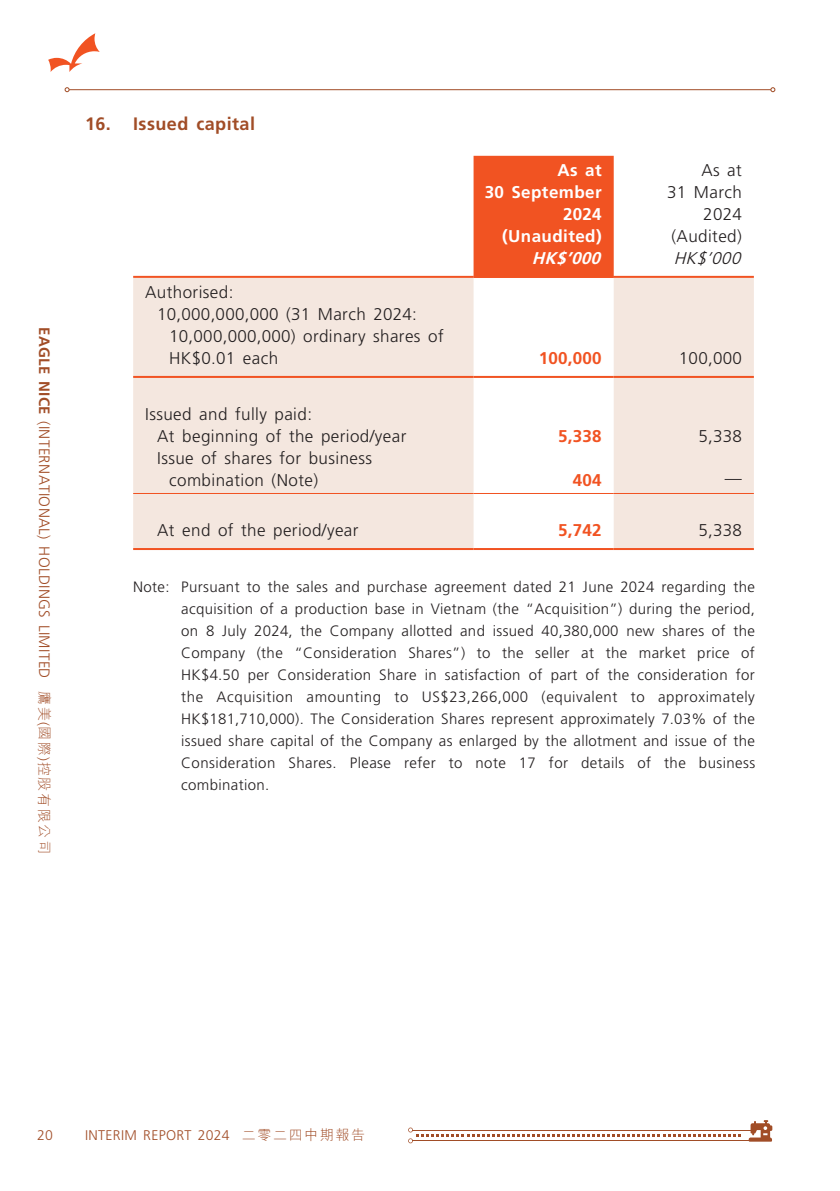
<style>
.page{position:relative;width:840px;height:1191px;background:#fff}
.page>*{position:absolute;margin:0;border:0;box-sizing:border-box;transform-origin:0 0}
._04___H2{font:700 18px "Frutiger LT Std";letter-spacing:.025em;color:#a14d27}
._15_Table_Stub{font:300 17px/22px "Frutiger LT Std";letter-spacing:.025em;color:#231f20}
._01_Body_Text{font:300 17px/22px "Frutiger LT Std";letter-spacing:.02em;color:#231f20;text-align:right}
._01_Body_Text-2{font:700 17px/22px "Frutiger LT Std";letter-spacing:.025em;color:#fff;text-align:right}
._01_Body_Text-3{font:700 17px "Frutiger LT Std";letter-spacing:.015em;color:#f15322}
._01_Body_Text-4{font:italic 700 17px "Frutiger LT Std";color:#fff}
._01_Body_Text-5{font:italic 300 17px "Frutiger LT Std";color:#231f20}
._02_Note_Text{font:300 15px/22px "Frutiger LT Std";letter-spacing:.025em;color:#231f20;text-align:justify}
.t1{font:300 15px "Frutiger LT Std";letter-spacing:.025em;color:#a14d27}
.t2{font:300 14px "Frutiger LT Std";letter-spacing:.025em;color:#a14d27}
.s1{font-weight:700}
.s2{font-family:"M Hei HK";font-size:14px}
.s3{font-size:14px}
.s4{font-family:"M Hei HK"}
</style>
<div class="page">
<svg style="left:48px;top:33px;width:52px;height:39px"></svg>
<hr style="left:412px;top:1129px;width:343px;height:1px;background:#a14d27">
<hr style="left:412px;top:1140px;width:342px;height:1px;background:#a14d27">
<svg style="left:748px;top:1120px;width:23px;height:21px"></svg>
<svg style="left:408px;top:1127px;width:332px;height:16px"></svg>
<hr style="left:69px;top:89px;width:701px;height:1px;background:#a14d27">
<svg style="left:65px;top:87px;width:5px;height:5px"></svg>
<svg style="left:770px;top:87px;width:5px;height:5px"></svg>
<div style="left:473px;top:156px;width:140px;height:120px;background:#f15322"></div>
<svg style="left:133px;top:278px;width:620px;height:270px;fill:#f4e7df"></svg>
<hr style="left:133px;top:276px;width:340px;height:2px;background:#f15322">
<hr style="left:473px;top:276px;width:140px;height:2px;background:#f15322">
<hr style="left:613px;top:276px;width:140px;height:2px;background:#f15322">
<hr style="left:133px;top:376px;width:340px;height:2px;background:#f15322">
<hr style="left:473px;top:376px;width:140px;height:2px;background:#f15322">
<hr style="left:613px;top:376px;width:140px;height:2px;background:#f15322">
<hr style="left:133px;top:493px;width:340px;height:1px;background:#f15322">
<hr style="left:473px;top:493px;width:140px;height:1px;background:#f15322">
<hr style="left:613px;top:493px;width:140px;height:1px;background:#f15322">
<hr style="left:133px;top:548px;width:340px;height:2px;background:#f15322">
<hr style="left:473px;top:548px;width:140px;height:2px;background:#f15322">
<hr style="left:613px;top:548px;width:140px;height:2px;background:#f15322">
<p class="t1" style="left:53px;top:327px;width:528px;rotate:90deg"><span class="s1">EAGLE NICE</span> (INTERNATIONAL) HOLDINGS LIMITED <span class="s2">鷹美</span><span class="s3">(</span><span class="s2">國際</span><span class="s3">)</span><span class="s2">控股有限公司</span></p>
<p class="_04___H2" style="left:85px;top:113px;width:171px">16. Issued capital</p>
<p class="_15_Table_Stub" style="left:145px;top:281px;width:90px">Authorised:</p>
<p class="_15_Table_Stub" style="left:169px;top:303px;width:276px;text-indent:-12px">10,000,000,000 (31 March 2024:<br>10,000,000,000) ordinary shares of<br>HK$0.01 each</p>
<p class="_01_Body_Text-2" style="left:484px;top:159px;width:118px">As at<br>30 September<br>2024</p>
<p class="_01_Body_Text" style="left:666px;top:159px;width:76px">As at<br>31 March<br>2024</p>
<p class="_01_Body_Text-2" style="left:502px;top:225px;width:101px">(Unaudited)</p>
<p class="_01_Body_Text" style="left:671px;top:225px;width:72px">(Audited)</p>
<p class="_01_Body_Text-4" style="left:531px;top:248px;width:75px">HK$’000</p>
<p class="_01_Body_Text-5" style="left:673px;top:248px;width:73px">HK$’000</p>
<p class="_01_Body_Text-3" style="left:538px;top:348px;width:64px">100,000</p>
<p class="_01_Body_Text" style="left:678px;top:347px;width:64px">100,000</p>
<p class="_15_Table_Stub" style="left:145px;top:403px;width:168px">Issued and fully paid:</p>
<p class="_15_Table_Stub" style="left:157px;top:425px;width:250px">At beginning of the period/year</p>
<p class="_01_Body_Text-3" style="left:558px;top:426px;width:45px">5,338</p>
<p class="_01_Body_Text" style="left:698px;top:425px;width:45px">5,338</p>
<p class="_15_Table_Stub" style="left:169px;top:447px;width:204px;text-indent:-12px">Issue of shares for business combination (Note)</p>
<p class="_01_Body_Text-3" style="left:572px;top:470px;width:30px">404</p>
<p class="_01_Body_Text" style="left:724px;top:467px;width:18px">—</p>
<p class="_15_Table_Stub" style="left:157px;top:519px;width:203px">At end of the period/year</p>
<p class="_01_Body_Text-3" style="left:558px;top:520px;width:45px">5,742</p>
<p class="_01_Body_Text" style="left:698px;top:519px;width:45px">5,338</p>
<p class="_02_Note_Text" style="left:181px;top:576px;width:575px;text-indent:-48px">Note: Pursuant to the sales and purchase agreement dated 21 June 2024 regarding the acquisition of a production base in Vietnam (the “Acquisition”) during the period, on 8 July 2024, the Company allotted and issued 40,380,000 new shares of the Company (the “Consideration Shares”) to the seller at the market price of HK$4.50 per Consideration Share in satisfaction of part of the consideration for the Acquisition amounting to US$23,266,000 (equivalent to approximately HK$181,710,000). The Consideration Shares represent approximately 7.03% of the issued share capital of the Company as enlarged by the allotment and issue of the Consideration Shares. Please refer to note 17 for details of the business combination.</p>
<p class="t2" style="left:37px;top:1126px;width:17px">20</p>
<p class="t2" style="left:85px;top:1127px;width:281px">INTERIM REPORT 2024 <span class="s4">二零二四中期報告</span></p>
</div>
